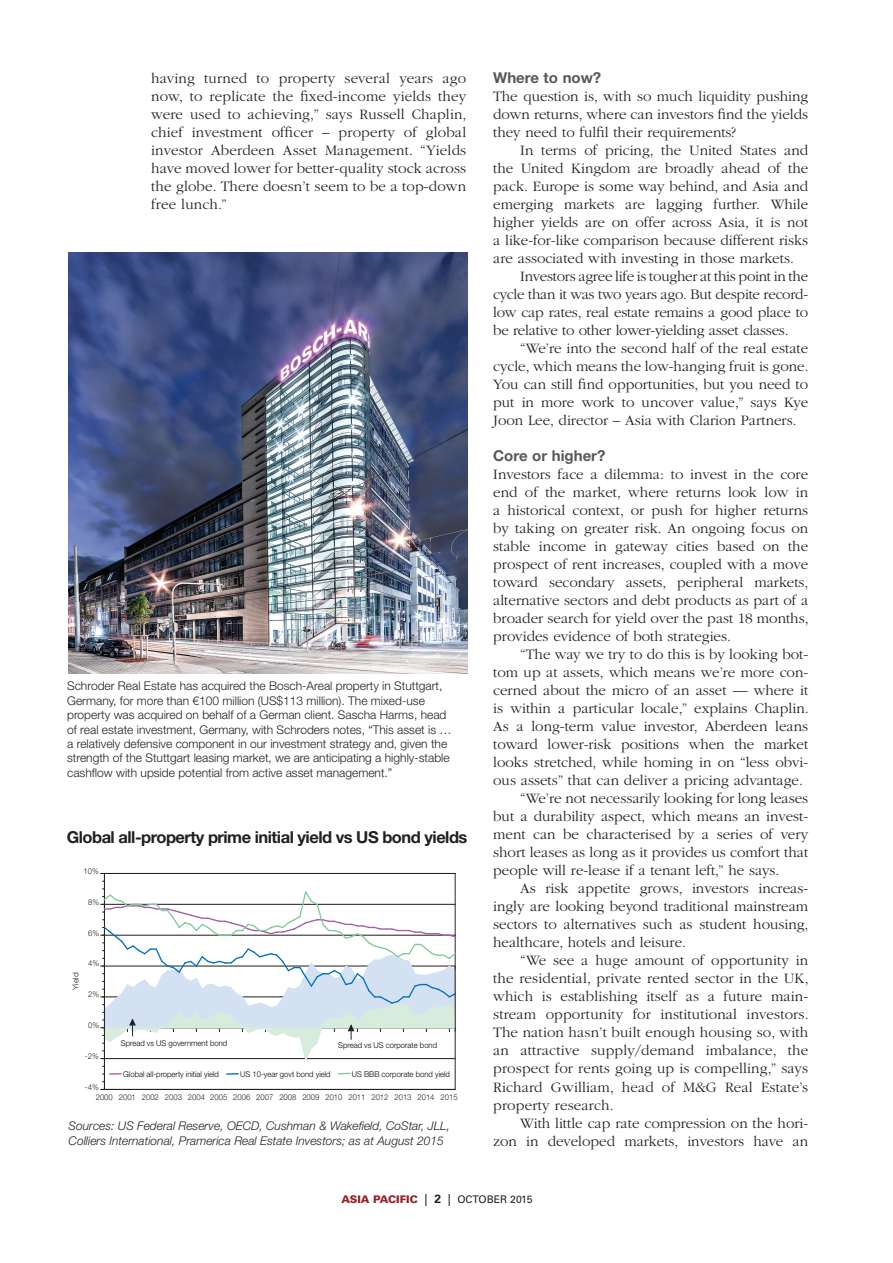
<style>
.page{position:relative;width:893px;height:1263px;background:#fff}
.page>*{position:absolute;margin:0;border:0;box-sizing:border-box;transform-origin:0 0}
.Table-bold_years{font:700 16.5px "Helvetica Neue LT Std";letter-spacing:-.03em;color:#231f20}
.Body_Text-_Indent{font:300 15px/18px "ITC Garamond Std";color:#231f20;text-align:justify}
.Body_Text-_No_Indent{font:300 15px/18px "ITC Garamond Std";color:#231f20;text-align:justify}
.Story_Helvetica_Subh{font:700 15px "Helvetica Neue LT Std";color:#57585a}
.t1{font:300 12px/14.4px "Helvetica Neue LT Std";color:#231f20}
.t2{font:italic 300 12px/14.4px "Helvetica Neue LT Std";color:#231f20}
.t3{font:900 10.5px "Univers";color:#952028}
.t4{font:300 8.1px "Helvetica Neue LT Std";color:#000;scale:.96 1}
.t5{font:300 8.1px "Helvetica Neue LT Std";color:#231f20;scale:.96 1}
.t6{font:300 7.95px "Helvetica Neue LT Std";color:#231f20;scale:1.05 1}
.s1{font-weight:400;font-size:12px;color:#231f20}
.s2{font-weight:700;font-size:12px;color:#231f20}
.s3{font-weight:400;color:#231f20}
</style>
<div class="page">
<hr style="left:455px;top:873px;width:1px;height:216px;background:#231f20">
<hr style="left:104px;top:1089px;width:351px;height:1px;background:#231f20">
<hr style="left:104px;top:873px;width:351px;height:1px;background:#231f20">
<hr style="left:104px;top:873px;width:1px;height:216px;background:#231f20">
<svg style="left:101px;top:889px;width:355px;height:178px"></svg>
<hr style="left:455px;top:966px;width:1px;height:65px;background:#231f20">
<svg style="left:103px;top:1073px;width:19px;height:2px"></svg>
<svg style="left:226px;top:1073px;width:13px;height:2px"></svg>
<svg style="left:338px;top:1073px;width:13px;height:1px"></svg>
<img style="left:68px;top:252px;width:400px;height:421px">
<p class="Body_Text-_Indent" style="left:151px;top:70px;width:317px">having turned to property several years ago now, to replicate the fixed-income yields they were used to achieving,” says Russell Chaplin, chief investment officer – property of global investor Aberdeen Asset Management. “Yields have moved lower for better-quality stock across the globe. There doesn’t seem to be a top-down free lunch.”</p>
<p class="Story_Helvetica_Subh" style="left:493px;top:69px;width:110px">Where to now?</p>
<p class="Body_Text-_No_Indent" style="left:493px;top:88px;width:316px">The question is, with so much liquidity pushing down returns, where can investors find the yields they need to fulfil their requirements?</p>
<p class="Body_Text-_Indent" style="left:493px;top:142px;width:317px;text-indent:27px">In terms of pricing, the United States and the United Kingdom are broadly ahead of the pack. Europe is some way behind, and Asia and emerging markets are lagging further. While higher yields are on offer across Asia, it is not a like-for-like comparison because different risks are associated with investing in those markets.</p>
<p class="Body_Text-_Indent" style="left:493px;top:268px;width:317px;text-indent:27px">Investors agree life is tougher at this point in the cycle than it was two years ago. But despite record&shy;low cap rates, real estate remains a good place to be relative to other lower-yielding asset classes.</p>
<p class="Body_Text-_Indent" style="left:493px;top:340px;width:317px;text-indent:27px">“We’re into the second half of the real estate cycle, which means the low-hanging fruit is gone.<br>You can still find opportunities, but you need to put in more work to uncover value,” says Kye Joon Lee, director – Asia with Clarion Partners.</p>
<p class="Story_Helvetica_Subh" style="left:493px;top:447px;width:114px">Core or higher?</p>
<p class="Body_Text-_No_Indent" style="left:493px;top:466px;width:317px">Investors face a dilemma: to invest in the core end of the market, where returns look low in a historical context, or push for higher returns by taking on greater risk. An ongoing focus on stable income in gateway cities based on the prospect of rent increases, coupled with a move toward secondary assets, peripheral markets, alternative sectors and debt products as part of a broader search for yield over the past 18 months, provides evidence of both strategies.</p>
<p class="Body_Text-_Indent" style="left:493px;top:646px;width:317px;text-indent:27px">“The way we try to do this is by looking bot&shy;tom up at assets, which means we’re more con&shy;cerned about the micro of an asset — where it is within a particular locale,” explains Chaplin.<br>As a long-term value investor, Aberdeen leans toward lower-risk positions when the market looks stretched, while homing in on “less obvi&shy;ous assets” that can deliver a pricing advantage.</p>
<p class="Body_Text-_Indent" style="left:493px;top:790px;width:317px;text-indent:27px">“We’re not necessarily looking for long leases but a durability aspect, which means an invest&shy;ment can be characterised by a series of very short leases as long as it provides us comfort that people will re-lease if a tenant left,” he says.</p>
<p class="Body_Text-_Indent" style="left:493px;top:880px;width:317px;text-indent:27px">As risk appetite grows, investors increas&shy;ingly are looking beyond traditional mainstream sectors to alternatives such as student housing, healthcare, hotels and leisure.</p>
<p class="Body_Text-_Indent" style="left:493px;top:952px;width:317px;text-indent:27px">“We see a huge amount of opportunity in the residential, private rented sector in the UK, which is establishing itself as a future main&shy;stream opportunity for institutional investors.<br>The nation hasn’t built enough housing so, with an attractive supply/demand imbalance, the prospect for rents going up is compelling,” says Richard Gwilliam, head of M&amp;G Real Estate’s property research.</p>
<p class="Body_Text-_Indent" style="left:493px;top:1114px;width:317px;text-align:right">With little cap rate compression on the hori&shy;zon in developed markets, investors have an</p>
<p class="t1" style="left:67px;top:679px;width:386px">Schroder Real Estate has acquired the Bosch-Areal property in Stuttgart, Germany, for more than €100 million (US$113 million). The mixed-use property was acquired on behalf of a German client. Sascha Harms, head of real estate investment, Germany, with Schroders notes, “This asset is … a relatively defensive component in our investment strategy and, given the strength of the Stuttgart leasing market, we are anticipating a highly-stable cashflow with upside potential from active asset management.”</p>
<p class="Table-bold_years" style="left:67px;top:826px;width:402px">Global all-property prime initial yield vs US bond yields</p>
<p class="t5" style="left:84px;top:866px;width:17px">10%</p>
<p class="t5" style="left:88px;top:897px;width:13px">8%</p>
<p class="t5" style="left:88px;top:928px;width:13px">6%</p>
<p class="t5" style="left:88px;top:958px;width:13px">4%</p>
<p class="t6" style="left:71px;top:990px;width:18px;rotate:-90deg">Yield</p>
<p class="t5" style="left:88px;top:989px;width:13px">2%</p>
<p class="t5" style="left:88px;top:1020px;width:13px">0%</p>
<p class="t4" style="left:121px;top:1038px;width:112px">Spread vs US government bond</p>
<p class="t4" style="left:338px;top:1040px;width:105px">Spread vs US corporate bond</p>
<p class="t4" style="left:123px;top:1069px;width:101px">Global all-property initial yield</p>
<p class="t4" style="left:240px;top:1069px;width:96px">US 10-year govt bond yield</p>
<p class="t4" style="left:352px;top:1069px;width:104px">US BBB corporate bond yield</p>
<p class="t5" style="left:85px;top:1052px;width:16px">-2%</p>
<p class="t5" style="left:85px;top:1082px;width:16px">-4%</p>
<p class="t5" style="left:96px;top:1092px;width:378px">2000 2001 2002 2003 2004 2005 2006 2007 2008 2009 2010 2011 2012 2013 2014 2015</p>
<p class="t2" style="left:69px;top:1118px;width:383px">Sources: US Federal Reserve, OECD, Cushman &amp; Wakefield, CoStar, JLL,<br>Colliers International, Pramerica Real Estate Investors; as at August 2015</p>
<p class="t3" style="left:341px;top:1193px;width:193px">ASIA PACIFIC <span class="s1">|</span> <span class="s2">2</span> <span class="s1">|</span> <span class="s3">OCTOBER 2015</span></p>
</div>
